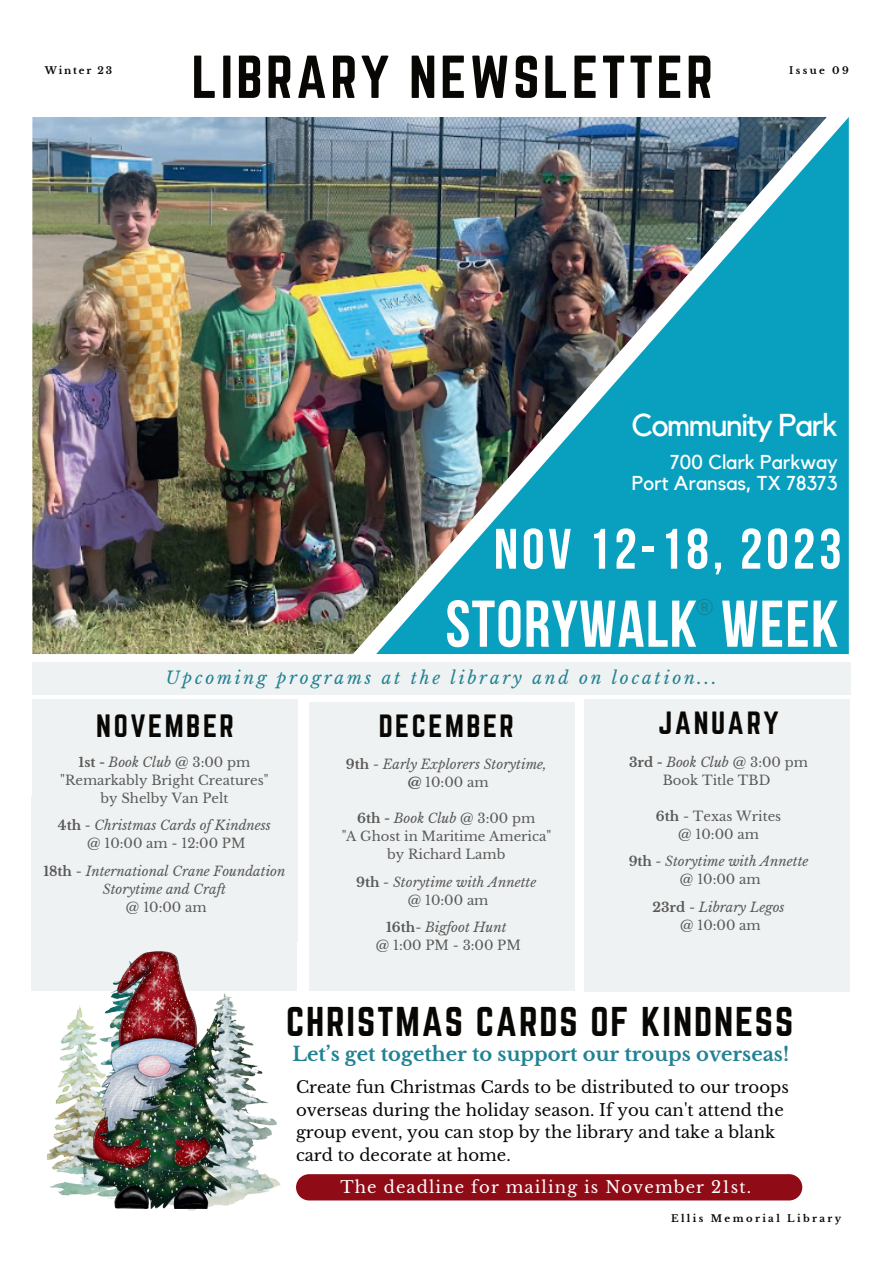
<style>
.page{position:relative;width:893px;height:1264px;background:#fff}
.page>*{position:absolute;margin:0;border:0;box-sizing:border-box;transform-origin:0 0}
.t1{font:700 66px "Bebas Neue";letter-spacing:.02em;color:#fff}
.t2{font:700 56.85px "Bebas Neue";letter-spacing:.07em;color:#fff}
.t3{font:52.95px "Norwester";letter-spacing:.06em;color:#080704}
.t4{font:36.3px "Norwester";letter-spacing:.05em;color:#080704}
.t5{font:31.5px "Kollektif";letter-spacing:-.045em;color:#fff}
.t6{font:28.2px "Norwester";letter-spacing:.09em;color:#080704}
.t7{font:28.05px "Norwester";letter-spacing:.09em;color:#080704}
.t8{font:19.95px/21.3px "Kollektif";color:#fff;text-align:right}
.t9{font:700 19.5px "Libre Baskerville";color:#228293}
.t10{font:italic 17.25px "Libre Baskerville";letter-spacing:.16em;color:#228293}
.t11{font:16.5px/22.5px "Libre Baskerville";color:#080704}
.t12{font:16.5px "Libre Baskerville";letter-spacing:.07em;color:#fff}
.t13{font:italic 13.2px/18px "Libre Baskerville";color:#080704;text-align:center}
.t14{font:13.2px/18px "Libre Baskerville";color:#080704;text-align:center}
.t15{font:700 9.9px "Libre Baskerville";letter-spacing:.24em;color:#080704}
.t16{font:700 9.9px "Libre Baskerville";letter-spacing:.18em;color:#080704}
.s1{font-weight:700}
.s2{font-style:italic}
.s3{font-weight:700;font-style:normal}
.s4{font-style:normal}
</style>
<div class="page">
<div style="left:32px;top:699px;width:266px;height:194px;background:#eff2f2"></div>
<div style="left:584px;top:796px;width:265px;height:195px;background:#eff2f2"></div>
<div style="left:584px;top:700px;width:265px;height:193px;background:#eff2f2"></div>
<div style="left:309px;top:702px;width:266px;height:192px;background:#eff2f2"></div>
<img style="left:32px;top:117px;width:344px;height:537px">
<img style="left:376px;top:117px;width:472px;height:537px">
<div style="left:32px;top:662px;width:819px;height:32px;background:#eff2f2"></div>
<div style="left:309px;top:795px;width:266px;height:195px;background:#eff2f2"></div>
<div style="left:32px;top:796px;width:265px;height:194px;background:#eff2f2"></div>
<img style="left:47px;top:990px;width:239px;height:221px">
<img style="left:76px;top:951px;width:154px;height:257px">
<svg style="left:696px;top:599px;width:16px;height:16px"></svg>
<div style="left:296px;top:1174px;width:506px;height:26px;background:#8f0c16"></div>
<h3 class="t3" style="left:191px;top:52px;width:523px">LIBRARY NEWSLETTER</h3>
<p class="t16" style="left:45px;top:64px;width:69px">Winter 23</p>
<p class="t15" style="left:789px;top:64px;width:61px">Issue 09</p>
<h3 class="t5" style="left:631px;top:406px;width:208px">Community Park</h3>
<h3 class="t8" style="left:632px;top:451px;width:207px">700 Clark Parkway<br>Port Aransas, TX 78373</h3>
<h2 class="t2" style="left:494px;top:518px;width:349px">Nov 12-18, 2023</h2>
<h1 class="t1" style="left:445px;top:587px;width:394px">STORYWALK WEEK</h1>
<h3 class="t10" style="left:166px;top:667px;width:552px">Upcoming programs at the library and on location...</h3>
<h3 class="t6" style="left:96px;top:712px;width:139px">NOVEMBER</h3>
<h3 class="t7" style="left:378px;top:712px;width:137px">DECEMBER</h3>
<h3 class="t7" style="left:658px;top:709px;width:122px">JANUARY</h3>
<p class="t14" style="left:629px;top:753px;width:180px"><span class="s1">3rd -</span> <span class="s2">Book Club</span> @ 3:00 pm<br>Book Title TBD</p>
<p class="t14" style="left:655px;top:807px;width:127px"><span class="s1">6th</span> - Texas Writes @ 10:00 am</p>
<p class="t13" style="left:628px;top:852px;width:182px"><span class="s3">9th</span> - Storytime with Annette <span class="s4">@ 10:00 am</span></p>
<p class="t13" style="left:652px;top:898px;width:134px"><span class="s3">23rd</span> <span class="s4">-</span> Library Legos <span class="s4">@ 10:00 am</span></p>
<p class="t14" style="left:60px;top:753px;width:210px"><span class="s1">1st -</span> <span class="s2">Book Club</span> @ 3:00 pm "Remarkably Bright Creatures" by Shelby Van Pelt</p>
<p class="t13" style="left:58px;top:816px;width:214px"><span class="s3">4th</span> - Christmas Cards of Kindness <span class="s4">@ 10:00 am - 12:00 PM</span></p>
<p class="t13" style="left:43px;top:862px;width:243px"><span class="s3">18th</span> <span class="s4">-</span> International Crane Foundation<br>Storytime and Craft</p>
<p class="t14" style="left:126px;top:898px;width:82px">@ 10:00 am</p>
<p class="t13" style="left:346px;top:755px;width:202px"><span class="s3">9th</span> - Early Explorers Storytime, <span class="s3">@</span> <span class="s4">10:00 am</span></p>
<p class="t14" style="left:341px;top:809px;width:211px"><span class="s1">6th -</span> <span class="s2">Book Club</span> @ 3:00 pm<br>"A Ghost in Maritime America" by Richard Lamb</p>
<p class="t13" style="left:356px;top:873px;width:182px"><span class="s3">9th</span> - Storytime with Annette <span class="s4">@ 10:00 am</span></p>
<p class="t14" style="left:375px;top:918px;width:146px"><span class="s1">16th</span>- <span class="s2">Bigfoot Hunt<br></span>@ 1:00 PM - 3:00 PM</p>
<h3 class="t4" style="left:286px;top:1004px;width:508px">CHRISTMAS CARDS OF KINDNESS</h3>
<h3 class="t9" style="left:292px;top:1042px;width:498px">Let’s get together to support our troups overseas!</h3>
<p class="t11" style="left:296px;top:1076px;width:494px">Create fun Christmas Cards to be distributed to our troops overseas during the holiday season. If you can't attend the group event, you can stop by the library and take a blank card to decorate at home.</p>
<p class="t12" style="left:340px;top:1176px;width:412px">The deadline for mailing is November 21st.</p>
<p class="t15" style="left:671px;top:1212px;width:172px">Ellis Memorial Library</p>
</div>
